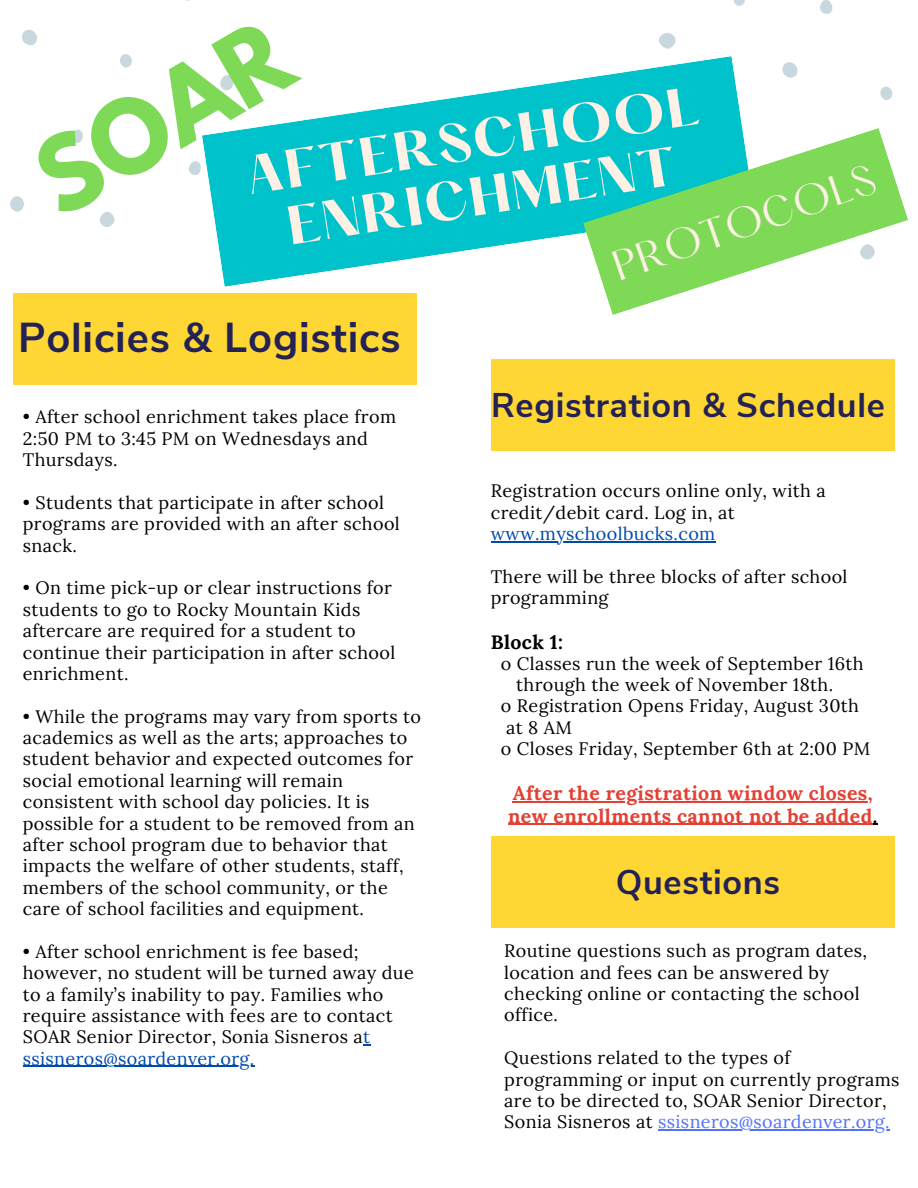
<style>
.page{position:relative;width:918px;height:1188px;background:#fff}
.page>*{position:absolute;margin:0;border:0;box-sizing:border-box;transform-origin:0 0}
.t1{font:700 90.9px "League Spartan";color:#7ed957}
.t2{font:700 47.55px/56.2px "Hatton";color:#fdf0e5;text-align:center}
.t3{font:700 41.7px "Nunito Sans";letter-spacing:.02em;color:#242254}
.t4{font:37.05px "Hatton";color:#fdf0e5}
.t5{font:700 34.2px "Nunito Sans";letter-spacing:.02em;color:#242254}
.t6{font:700 19.5px/22.5px "Lora";letter-spacing:.02em;color:#e43f32}
.t7{font:700 19.5px "Lora";letter-spacing:.02em;color:#000}
.t8{font:18px/21.3px "Lora";letter-spacing:.02em;color:#000}
.t9{font:18px "Lora";letter-spacing:.02em;color:#004aad}
.s1{color:#004aad}
.s2{color:#000}
.s3{color:#5271ff}
</style>
<div class="page">
<div style="left:659px;top:33px;width:17px;height:16px;background:#c8d8de;border-radius:50%"></div>
<svg style="left:782px;top:62px;width:16px;height:16px"></svg>
<div style="left:820px;top:0;width:12px;height:14px;background:#c8d8de;border-radius:6px"></div>
<div style="left:880px;top:86px;width:12px;height:14px;background:#c8d8de;border-radius:50%"></div>
<svg style="left:734px;top:0;width:11px;height:6px"></svg>
<svg style="left:22px;top:29px;width:15px;height:16px"></svg>
<div style="left:100px;top:212px;width:14px;height:15px;background:#c8d8de;border-radius:50%"></div>
<svg style="left:10px;top:196px;width:14px;height:16px"></svg>
<svg style="left:189px;top:161px;width:12px;height:14px"></svg>
<div style="left:120px;top:54px;width:12px;height:14px;background:#c8d8de;border-radius:50%"></div>
<svg style="left:72px;top:130px;width:11px;height:14px"></svg>
<svg style="left:202px;top:56px;width:541px;height:231px;fill:#00c2cb"></svg>
<svg style="left:583px;top:128px;width:325px;height:187px"></svg>
<div style="left:13px;top:294px;width:404px;height:91px;background:#ffd734"></div>
<svg style="left:363px;top:1044px;width:7px;height:2px"></svg>
<hr style="left:23px;top:1066px;width:232px;height:1px;background:#004aad">
<div style="left:491px;top:360px;width:404px;height:91px;background:#ffd734"></div>
<hr style="left:491px;top:541px;width:225px;height:1px;background:#004aad">
<hr style="left:513px;top:801px;width:360px;height:1px;background:#e43f32">
<hr style="left:508px;top:824px;width:365px;height:1px;background:#e43f32">
<div style="left:491px;top:837px;width:404px;height:91px;background:#ffd734"></div>
<hr style="left:658px;top:1129px;width:232px;height:2px;background:#5271ff">
<p class="t1" style="left:20px;top:148px;width:279px;rotate:-30deg">SOAR</p>
<h1 class="t2" style="left:243px;top:154px;width:460px;rotate:-9deg">AFTERSCHOOL<br>ENRICHMENT</h1>
<p class="t4" style="left:609px;top:251px;width:276px;rotate:-19deg">PROTOCOLS</p>
<h2 class="t3" style="left:18px;top:310px;width:384px">Policies &amp; Logistics</h2>
<h4 class="t8" style="left:23px;top:406px;width:375px">• After school enrichment takes place from<br>2:50 PM to 3:45 PM on Wednesdays and<br>Thursdays.</h4>
<h3 class="t8" style="left:23px;top:492px;width:379px">• Students that participate in after school programs are provided with an after school snack.</h3>
<h5 class="t8" style="left:23px;top:577px;width:374px">• On time pick-up or clear instructions for students to go to Rocky Mountain Kids aftercare are required for a student to continue their participation in after school enrichment.</h5>
<p class="t8" style="left:23px;top:705px;width:400px">• While the programs may vary from sports to academics as well as the arts; approaches to student behavior and expected outcomes for social emotional learning will remain consistent with school day policies. It is possible for a student to be removed from an after school program due to behavior that impacts the welfare of other students, staff, members of the school community, or the care of school facilities and equipment.</p>
<p class="t8" style="left:23px;top:941px;width:393px">• After school enrichment is fee based; however, no student will be turned away due to a family’s inability to pay. Families who require assistance with fees are to contact SOAR Senior Director, Sonia Sisneros a<span class="s1">t</span></p>
<p class="t9" style="left:23px;top:1047px;width:233px">ssisneros@soardenver.org.</p>
<p class="t5" style="left:491px;top:382px;width:395px">Registration &amp; Schedule</p>
<p class="t8" style="left:491px;top:480px;width:336px">Registration occurs online only, with a credit/debit card. Log in, at</p>
<p class="t9" style="left:491px;top:522px;width:226px">www.myschoolbucks.com</p>
<p class="t8" style="left:491px;top:566px;width:358px">There will be three blocks of after school programming</p>
<p class="t7" style="left:491px;top:630px;width:74px">Block 1:</p>
<p class="t8" style="left:501px;top:652px;width:364px">o Classes run the week of September 16th</p>
<p class="t8" style="left:516px;top:674px;width:318px">through the week of November 18th.</p>
<p class="t8" style="left:501px;top:695px;width:360px">o Registration Opens Friday, August 30th</p>
<p class="t8" style="left:506px;top:716px;width:67px">at 8 AM</p>
<p class="t8" style="left:501px;top:738px;width:371px">o Closes Friday, September 6th at 2:00 PM</p>
<p class="t6" style="left:508px;top:782px;width:371px">After the registration window closes, new enrollments cannot not be added<span class="s2">.</span></p>
<h6 class="t5" style="left:616px;top:859px;width:166px">Questions</h6>
<h5 class="t8" style="left:504px;top:940px;width:364px">Routine questions such as program dates, location and fees can be answered by checking online or contacting the school office.</h5>
<p class="t8" style="left:504px;top:1047px;width:397px">Questions related to the types of programming or input on currently programs are to be directed to, SOAR Senior Director, Sonia Sisneros at <span class="s3">ssisneros@soardenver.org.</span></p>
</div>
